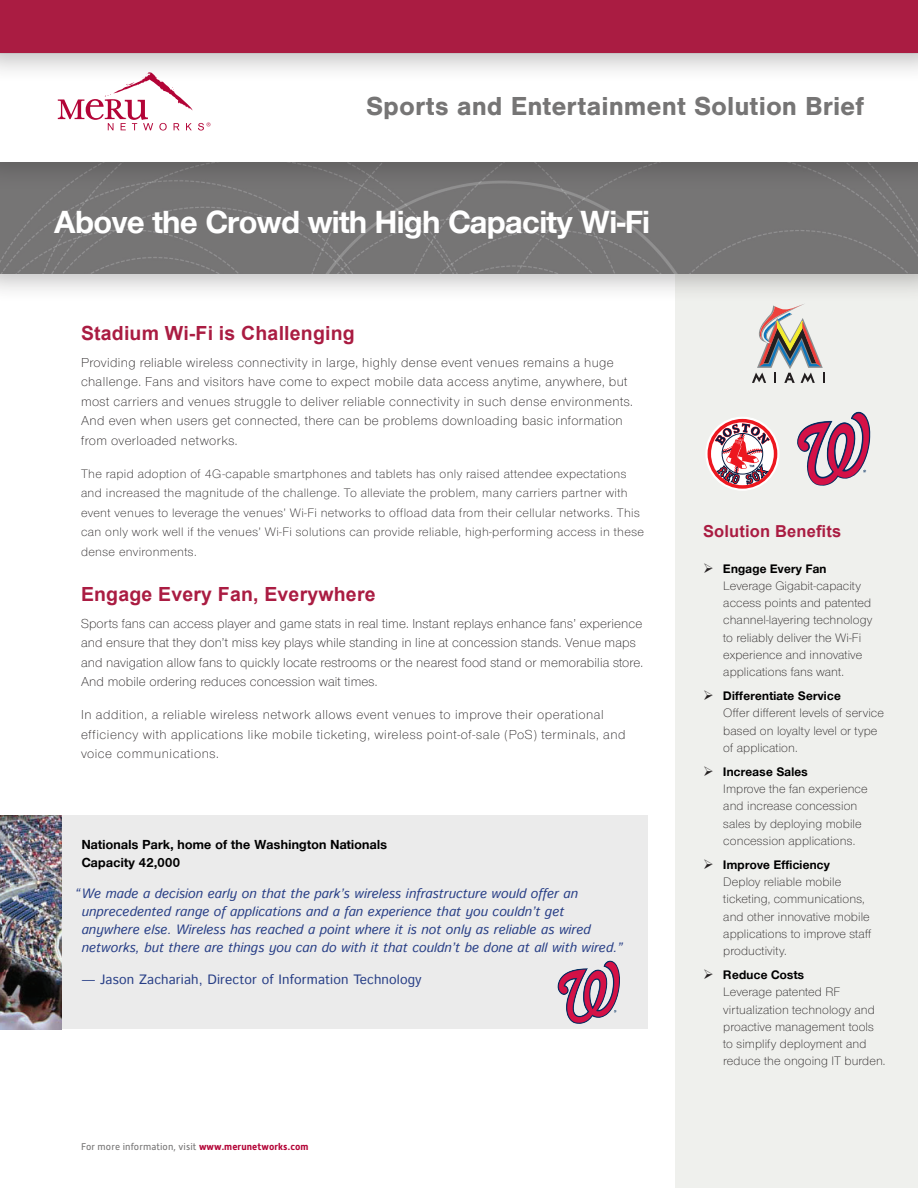
<style>
.page{position:relative;width:918px;height:1188px;background:#fff}
.page>*{position:absolute;margin:0;border:0;box-sizing:border-box;transform-origin:0 0}
.t1{font:700 33px "Nimbus San Nov D";color:#fff}
.t2{font:700 27px "Nimbus San";color:#767575}
.body{font:700 19.5px "Arial";letter-spacing:.01em;color:#aa1c42}
.t3{font:700 16.5px "Arial";letter-spacing:.01em;color:#aa1c42}
.body-2{font:300 13.5px/19.5px "Nimbus San Nov";letter-spacing:.03em;color:#231f20}
.body-3{font:300 13.5px/19.5px "Nimbus San Nov";letter-spacing:.01em;color:#231f20}
.quote{font:italic 13.5px/18px "Istok Web";color:#273e86}
.quote-2{font:700 13.5px/18px "Nimbus San Nov D";letter-spacing:.025em;color:#000}
.quote-3{font:13.5px "Istok Web";letter-spacing:.01em;color:#273e86}
.body-4{font:300 12.75px/17.2px "Nimbus San Nov";letter-spacing:.01em;color:#231f20}
.body-5{font:300 12.75px/19.5px "Nimbus San Nov";letter-spacing:.03em;color:#231f20}
.t4{font:9.75px "Alwyn New";letter-spacing:.01em;color:#767575}
.s1{font-weight:700;color:#b30437}
.s2{font-family:"Nimbus San Nov D";font-weight:700;color:#000}
</style>
<div class="page">
<div style="left:675px;top:212px;width:243px;height:976px;background:#eff0ed"></div>
<div style="left:0;top:131px;width:918px;height:172px;background:#231f20;opacity:.28"></div>
<div style="left:0;top:191px;width:918px;height:83px;background:#767575"></div>
<div style="left:0;top:38px;width:918px;height:153px;background:#706f6f"></div>
<div style="left:0;top:54px;width:918px;height:108px;background:#fff"></div>
<svg style="left:58px;top:83px;width:152px;height:48px"></svg>
<div style="left:0;top:0;width:918px;height:83px;background:#231f20;opacity:.28"></div>
<div style="left:0;top:0;width:918px;height:53px;background:#aa1c42"></div>
<div style="left:0;top:815px;width:648px;height:214px;background:#ebebeb"></div>
<img style="left:0;top:815px;width:61px;height:214px">
<svg style="left:706px;top:417px;width:73px;height:73px"></svg>
<div style="left:706px;top:417px;width:73px;height:73px;border:1px solid #fff;border-radius:50%"></div>
<div style="left:708px;top:419px;width:69px;height:70px;background:#ed171f;border-radius:50%"></div>
<div style="left:711px;top:422px;width:63px;height:63px;background:#fff;border-radius:50%"></div>
<svg style="left:715px;top:423px;width:55px;height:62px"></svg>
<svg style="left:752px;top:304px;width:73px;height:79px"></svg>
<img style="left:797px;top:412px;width:73px;height:74px">
<img style="left:557px;top:961px;width:63px;height:63px">
<h2 class="t2" style="left:366px;top:91px;width:499px">Sports and Entertainment Solution Brief</h2>
<p class="t1" style="left:54px;top:202px;width:597px">Above the Crowd with High Capacity Wi-Fi</p>
<p class="body" style="left:81px;top:321px;width:275px">Stadium Wi-Fi is Challenging</p>
<p class="body-2" style="left:81px;top:352px;width:554px">Providing reliable wireless connectivity in large, highly dense event venues remains a huge challenge. Fans and visitors have come to expect mobile data access anytime, anywhere, but most carriers and venues struggle to deliver reliable connectivity in such dense environments.<br>And even when users get connected, there can be problems downloading basic information from overloaded networks.</p>
<p class="body-5" style="left:81px;top:464px;width:565px">The rapid adoption of 4G-capable smartphones and tablets has only raised attendee expectations and increased the magnitude of the challenge. To alleviate the problem, many carriers partner with event venues to leverage the venues’ Wi-Fi networks to offload data from their cellular networks. This can only work well if the venues’ Wi-Fi solutions can provide reliable, high-performing access in these dense environments.</p>
<p class="body" style="left:81px;top:582px;width:296px">Engage Every Fan, Everywhere</p>
<p class="body-3" style="left:81px;top:613px;width:564px">Sports fans can access player and game stats in real time. Instant replays enhance fans’ experience and ensure that they don’t miss key plays while standing in line at concession stands. Venue maps and navigation allow fans to quickly locate restrooms or the nearest food stand or memorabilia store.<br>And mobile ordering reduces concession wait times.</p>
<p class="body-2" style="left:81px;top:705px;width:546px">In addition, a reliable wireless network allows event venues to improve their operational efficiency with applications like mobile ticketing, wireless point-of-sale (PoS) terminals, and voice communications.</p>
<p class="quote-2" style="left:82px;top:835px;width:307px">Nationals Park, home of the Washington Nationals<br>Capacity 42,000</p>
<p class="quote" style="left:82px;top:884px;width:542px;text-indent:-7px">“We made a decision early on that the park’s wireless infrastructure would offer an unprecedented range of applications and a fan experience that you couldn’t get anywhere else. Wireless has reached a point where it is not only as reliable as wired networks, but there are things you can do with it that couldn’t be done at all with wired.”</p>
<p class="quote-3" style="left:82px;top:970px;width:342px">— Jason Zachariah, Director of Information Technology</p>
<p class="t4" style="left:81px;top:1141px;width:229px">For more information, visit <span class="s1">www.merunetworks.com</span></p>
<p class="t3" style="left:703px;top:521px;width:140px">Solution Benefits</p>
<p class="body-4" style="left:723px;top:560px;width:151px"><span class="s2">Engage Every Fan<br></span>Leverage Gigabit-capacity access points and patented channel-layering technology to reliably deliver the Wi-Fi experience and innovative applications fans want.</p>
<p class="body-4" style="left:723px;top:687px;width:162px"><span class="s2">Differentiate Service<br></span>Offer different levels of service based on loyalty level or type of application.</p>
<p class="body-4" style="left:723px;top:763px;width:146px"><span class="s2">Increase Sales<br></span>Improve the fan experience and increase concession sales by deploying mobile concession applications.</p>
<p class="body-4" style="left:723px;top:856px;width:149px"><span class="s2">Improve Efficiency<br></span>Deploy reliable mobile ticketing, communications, and other innovative mobile applications to improve staff productivity.</p>
<p class="body-4" style="left:723px;top:966px;width:164px"><span class="s2">Reduce Costs<br></span>Leverage patented RF virtualization technology and proactive management tools to simplify deployment and reduce the ongoing IT burden.</p>
</div>
